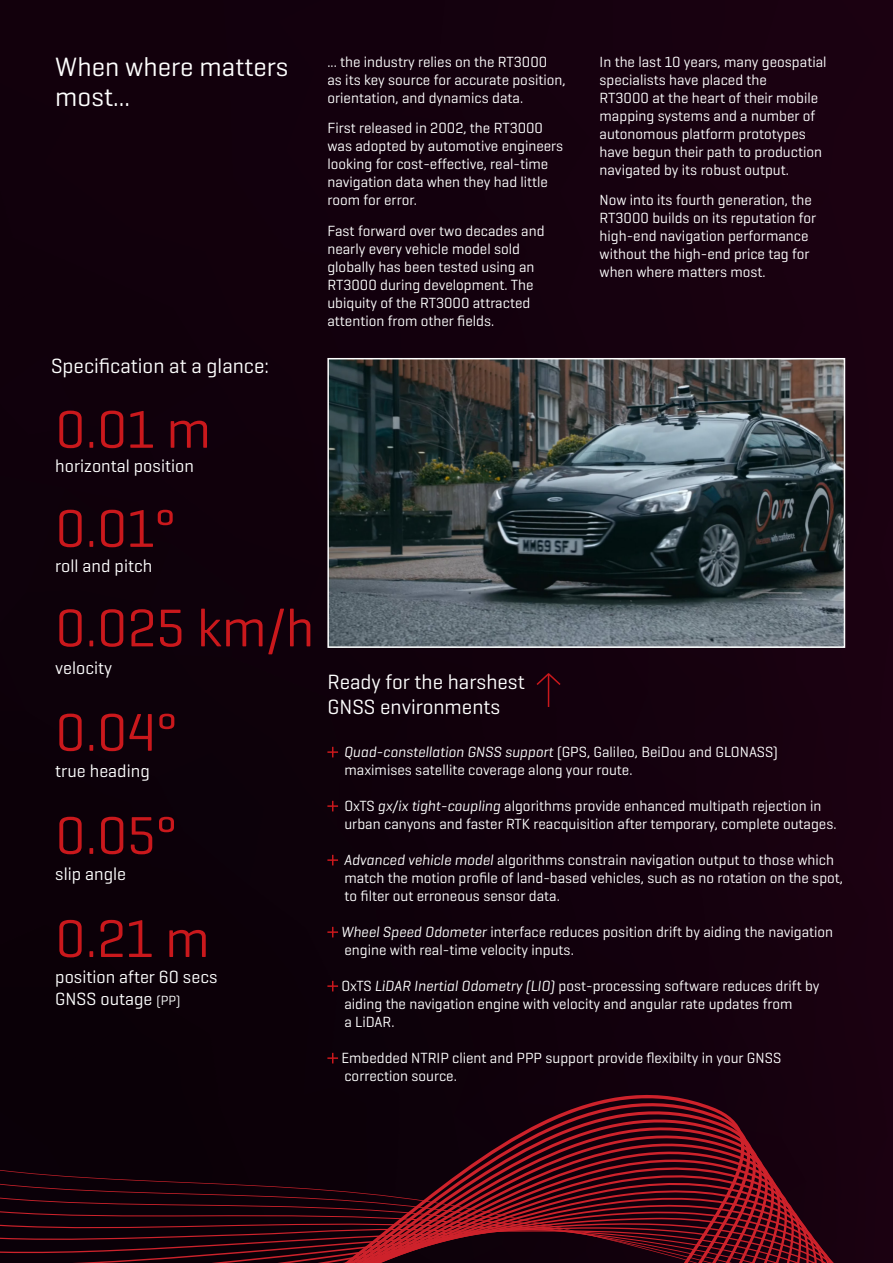
<style>
.page{position:relative;width:893px;height:1263px;background:#12000c}
.page>*{position:absolute;margin:0;border:0;box-sizing:border-box;transform-origin:0 0}
.t1{font:54px "Geogrotesque";color:#ca181c}
.t2{font:27px/30px "Geogrotesque";color:#fff}
.t3{font:21px/25.2px "Geogrotesque";color:#fff}
.t4{font:18px/21.6px "Geogrotesque";color:#fff}
.t5{font:15px/18px "Geogrotesque";color:#fff}
.s1{font-size:13.5px}
.s2{font-style:italic}
</style>
<div class="page">
<svg style="left:0;top:1094px;width:834px;height:169px"></svg>
<svg style="left:327px;top:747px;width:11px;height:10px"></svg>
<svg style="left:327px;top:801px;width:11px;height:10px"></svg>
<svg style="left:327px;top:855px;width:11px;height:10px"></svg>
<svg style="left:327px;top:927px;width:11px;height:10px"></svg>
<svg style="left:327px;top:981px;width:11px;height:10px"></svg>
<svg style="left:327px;top:1053px;width:11px;height:10px"></svg>
<hr style="left:548px;top:674px;width:1px;height:33px;background:#ca181c">
<svg style="left:536px;top:673px;width:25px;height:14px"></svg>
<img style="left:330px;top:361px;width:512px;height:284px">
<div style="left:327px;top:358px;width:518px;height:290px;border:2px solid #fff"></div>
<p class="t2" style="left:55px;top:51px;width:235px">When where matters most...</p>
<p class="t5" style="left:327px;top:52px;width:240px">... the industry relies on the RT3000 as its key source for accurate position, orientation, and dynamics data.</p>
<p class="t5" style="left:327px;top:119px;width:237px">First released in 2002, the RT3000 was adopted by automotive engineers looking for cost-effective, real-time navigation data when they had little room for error.</p>
<p class="t5" style="left:327px;top:221px;width:219px">Fast forward over two decades and nearly every vehicle model sold globally has been tested using an<br>RT3000 during development. The ubiquity of the RT3000 attracted attention from other fields.</p>
<p class="t3" style="left:51px;top:353px;width:220px">Specification at a glance:</p>
<p class="t5" style="left:600px;top:52px;width:228px">In the last 10 years, many geospatial specialists have placed the<br>RT3000 at the heart of their mobile mapping systems and a number of autonomous platform prototypes have begun their path to production navigated by its robust output.</p>
<p class="t5" style="left:600px;top:191px;width:218px">Now into its fourth generation, the<br>RT3000 builds on its reputation for high-end navigation performance without the high-end price tag for when where matters most.</p>
<p class="t1" style="left:55px;top:396px;width:157px">0.01 m</p>
<p class="t4" style="left:55px;top:455px;width:140px">horizontal position</p>
<p class="t1" style="left:55px;top:495px;width:122px">0.01°</p>
<p class="t4" style="left:55px;top:554px;width:98px">roll and pitch</p>
<p class="t1" style="left:55px;top:594px;width:261px">0.025 km/h</p>
<p class="t4" style="left:55px;top:656px;width:58px">velocity</p>
<p class="t1" style="left:55px;top:699px;width:124px">0.04°</p>
<p class="t4" style="left:55px;top:759px;width:96px">true heading</p>
<p class="t1" style="left:55px;top:802px;width:123px">0.05°</p>
<p class="t4" style="left:55px;top:863px;width:72px">slip angle</p>
<p class="t1" style="left:55px;top:905px;width:156px">0.21 m</p>
<p class="t4" style="left:55px;top:966px;width:164px">position after 60 secs<br>GNSS outage <span class="s1">(PP)</span></p>
<p class="t3" style="left:327px;top:668px;width:199px">Ready for the harshest<br>GNSS environments</p>
<p class="t5" style="left:344px;top:743px;width:435px"><span class="s2">Quad-constellation GNSS support</span> (GPS, Galileo, BeiDou and GLONASS)</p>
<p class="t5" style="left:344px;top:761px;width:290px">maximises satellite coverage along your route.</p>
<p class="t5" style="left:344px;top:797px;width:479px">OxTS <span class="s2">gx/ix tight-coupling</span> algorithms provide enhanced multipath rejection in</p>
<p class="t5" style="left:344px;top:815px;width:494px">urban canyons and faster RTK reacquisition after temporary, complete outages.</p>
<p class="t5" style="left:344px;top:851px;width:491px"><span class="s2">Advanced vehicle model</span> algorithms constrain navigation output to those which</p>
<p class="t5" style="left:344px;top:869px;width:500px">match the motion profile of land-based vehicles, such as no rotation on the spot, to filter out erroneous sensor data.</p>
<p class="t5" style="left:341px;top:923px;width:493px"><span class="s2">Wheel Speed Odometer</span> interface reduces position drift by aiding the navigation engine with real-time velocity inputs.</p>
<p class="t5" style="left:341px;top:977px;width:480px">OxTS <span class="s2">LiDAR Inertial Odometry (LIO)</span> post-processing software reduces drift by</p>
<p class="t5" style="left:344px;top:995px;width:450px">aiding the navigation engine with velocity and angular rate updates from a LiDAR.</p>
<p class="t5" style="left:341px;top:1049px;width:441px">Embedded NTRIP client and PPP support provide flexibilty in your GNSS</p>
<p class="t5" style="left:344px;top:1067px;width:114px">correction source.</p>
</div>
